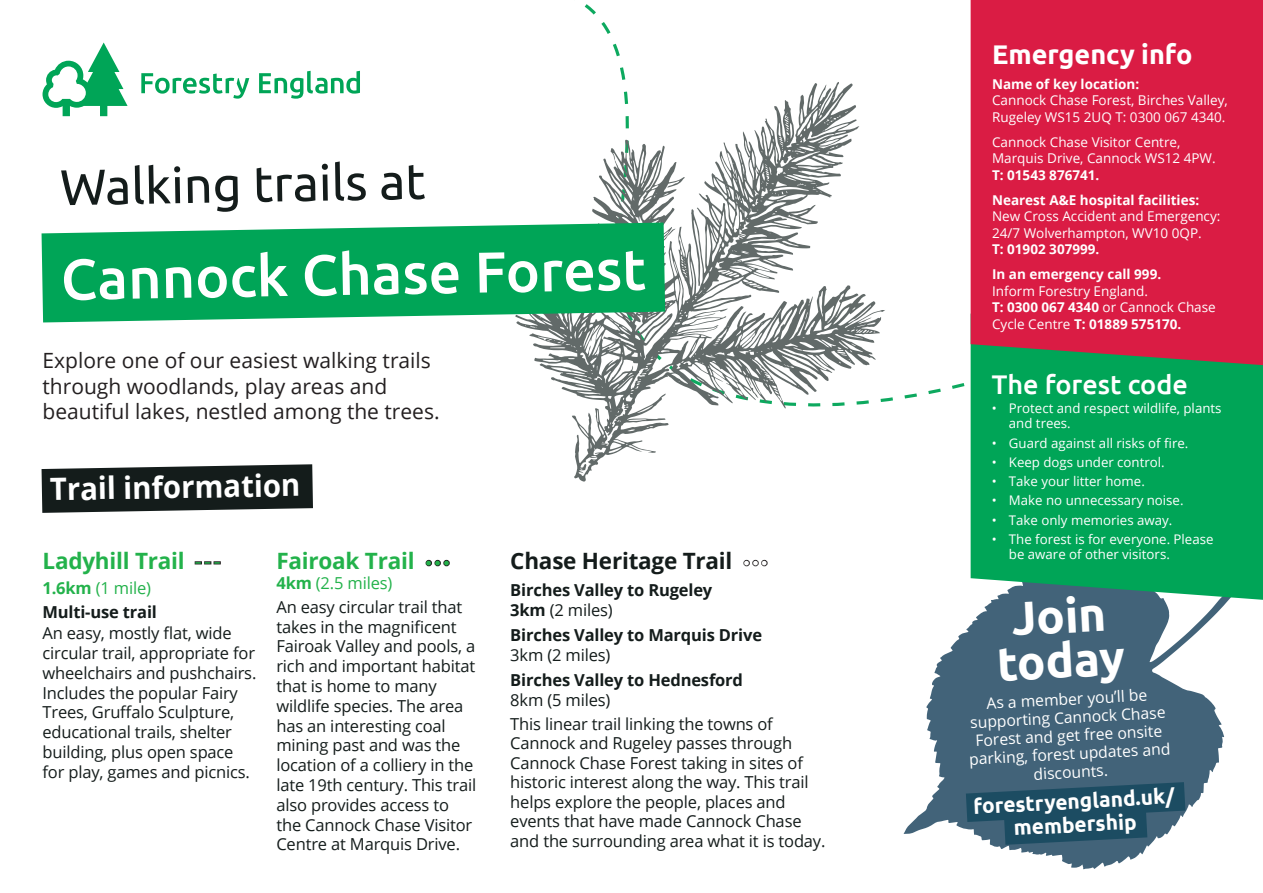
<style>
.page{position:relative;width:1263px;height:893px;background:#fff}
.page>*{position:absolute;margin:0;border:0;box-sizing:border-box;transform-origin:0 0}
.t1{font:500 57.45px "Ubuntu";color:#fff}
.t2{font:50.1px "Ubuntu";color:#141c1b}
.t3{font:700 46.95px/44.4px "Ubuntu";color:#fff;text-align:center}
.t4{font:700 30.75px "Open Sans";color:#fff;scale:.96 1}
.t5{font:500 27px "Ubuntu";color:#fff}
.t6{font:700 27px "Ubuntu";color:#fff}
.t7{font:700 22.5px "Open Sans";letter-spacing:-.01em;color:#23b24b}
.t8{font:700 22.5px "Open Sans";letter-spacing:-.01em;color:#141c1b}
.t9{font:21px/25.2px "Open Sans";color:#231f20}
.t10{font:700 20.85px/23.5px "Ubuntu";color:#fff;text-align:center}
.t11{font:16.5px/19.8px "Open Sans";letter-spacing:-.01em;color:#141c1b}
.t12{font:700 16.5px/24px "Open Sans";letter-spacing:-.01em;color:#141c1b}
.t13{font:15.6px/18.3px "Open Sans";color:#fff;text-align:center}
.t14{font:13.5px/16.5px "Open Sans";color:#fff}
.t15{font:700 13.5px/25px "Open Sans";color:#fff}
.t16{font:13.2px/15px "Open Sans";color:#fff}
.s1{font-family:"Myriad Pro";font-weight:400;color:#231f20}
.s2{color:#23b24b}
.s3{font-weight:400;color:#23b24b}
.s4{font-weight:700;color:#23b24b}
.s5{font-weight:400}
.s6{font-weight:700}
</style>
<div class="page">
<svg style="left:904px;top:557px;width:325px;height:312px;fill:#426379"></svg>
<svg style="left:966px;top:782px;width:219px;height:63px;background:#315a6f"></svg>
<div style="left:971px;top:365px;width:292px;height:235px;background:#00a557"></div>
<div style="left:971px;top:0;width:292px;height:365px;background:#da1c44"></div>
<svg style="left:42px;top:464px;width:271px;height:49px;background:#2c3433"></svg>
<svg style="left:259px;top:71px;width:101px;height:28px"></svg>
<svg style="left:141px;top:73px;width:108px;height:26px"></svg>
<svg style="left:43px;top:43px;width:85px;height:73px"></svg>
<svg style="left:516px;top:82px;width:369px;height:400px"></svg>
<svg style="left:42px;top:223px;width:623px;height:99px;background:#18ac66"></svg>
<h2 class="t2" style="left:59px;top:157px;width:367px;rotate:-1deg">Walking trails at</h2>
<h1 class="t1" style="left:60px;top:243px;width:587px;rotate:-1deg">Cannock Chase Forest</h1>
<p class="t9" style="left:43px;top:348px;width:399px">Explore one of our easiest walking trails through woodlands, play areas and beautiful lakes, nestled among the trees.</p>
<h3 class="t4" style="left:49px;top:467px;width:262px;rotate:-1deg">Trail information</h3>
<h3 class="t7" style="left:43px;top:545px;width:180px">Ladyhill Trail <span class="s1">- - -</span></h3>
<p class="t12" style="left:43px;top:576px;width:116px"><span class="s2">1.6km</span> <span class="s3">(1 mile)<br></span>Multi-use trail</p>
<p class="t11" style="left:43px;top:623px;width:215px">An easy, mostly flat, wide circular trail, appropriate for wheelchairs and pushchairs.<br>Includes the popular Fairy<br>Trees, Gruffalo Sculpture, educational trails, shelter building, plus open space for play, games and picnics.</p>
<h3 class="t7" style="left:276px;top:545px;width:175px">Fairoak Trail <span class="s1">• • •</span></h3>
<p class="t11" style="left:276px;top:570px;width:187px;line-height:24px"><span class="s4">4km</span> <span class="s2">(2.5 miles)<br></span>An easy circular trail that</p>
<p class="t11" style="left:276px;top:616px;width:201px">takes in the magnificent<br>Fairoak Valley and pools, a rich and important habitat that is home to many wildlife species. The area has an interesting coal mining past and was the location of a colliery in the late 19th century. This trail also provides access to the Cannock Chase Visitor<br>Centre at Marquis Drive.</p>
<h3 class="t8" style="left:510px;top:545px;width:259px">Chase Heritage Trail <span class="s1">• • •</span></h3>
<p class="t12" style="left:510px;top:580px;width:204px;line-height:19.8px">Birches Valley to Rugeley<br>3km <span class="s5">(2 miles)</span></p>
<p class="t12" style="left:510px;top:623px;width:253px">Birches Valley to Marquis Drive</p>
<p class="t11" style="left:510px;top:644px;width:102px">3km (2 miles)</p>
<p class="t12" style="left:510px;top:668px;width:234px">Birches Valley to Hednesford</p>
<p class="t11" style="left:510px;top:687px;width:264px;line-height:24px">8km (5 miles)<br>This linear trail linking the towns of</p>
<p class="t11" style="left:510px;top:733px;width:317px">Cannock and Rugeley passes through Cannock Chase Forest taking in sites of historic interest along the way. This trail helps explore the people, places and events that have made Cannock Chase and the surrounding area what it is today.</p>
<h3 class="t6" style="left:992px;top:38px;width:202px">Emergency info</h3>
<p class="t15" style="left:992px;top:71px;width:149px">Name of key location:</p>
<p class="t14" style="left:992px;top:92px;width:237px">Cannock Chase Forest, Birches Valley,<br>Rugeley WS15 2UQ T: 0300 067 4340.</p>
<p class="t14" style="left:992px;top:133px;width:225px">Cannock Chase Visitor Centre,<br>Marquis Drive, Cannock WS12 4PW.</p>
<p class="t15" style="left:992px;top:162px;width:209px">T: 01543 876741.<br>Nearest A&amp;E hospital facilities:</p>
<p class="t14" style="left:992px;top:208px;width:230px">New Cross Accident and Emergency:<br>24/7 Wolverhampton, WV10 0QP.</p>
<p class="t15" style="left:992px;top:236px;width:171px">T: 01902 307999.<br>In an emergency call 999.</p>
<p class="t14" style="left:992px;top:282px;width:225px">Inform Forestry England.<br><span class="s6">T: 0300 067 4340</span> or Cannock Chase<br>Cycle Centre <span class="s6">T: 01889 575170.</span></p>
<h3 class="t5" style="left:992px;top:367px;width:198px">The forest code</h3>
<p class="t16" style="left:1009px;top:401px;width:214px;text-indent:-17px">• Protect and respect wildlife, plants and trees.</p>
<p class="t16" style="left:992px;top:435px;width:198px">• Guard against all risks of fire.</p>
<p class="t16" style="left:992px;top:454px;width:174px">• Keep dogs under control.</p>
<p class="t16" style="left:992px;top:473px;width:154px">• Take your litter home.</p>
<p class="t16" style="left:992px;top:493px;width:193px">• Make no unnecessary noise.</p>
<p class="t16" style="left:992px;top:512px;width:182px">• Take only memories away.</p>
<p class="t16" style="left:1009px;top:531px;width:206px;text-indent:-17px">• The forest is for everyone. Please be aware of other visitors.</p>
<h3 class="t3" style="left:994px;top:597px;width:129px;rotate:-3deg">Join today</h3>
<p class="t13" style="left:966px;top:695px;width:203px;rotate:-3deg">As a member you’ll be supporting Cannock Chase<br>Forest and get free onsite parking, forest updates and discounts.</p>
<p class="t10" style="left:973px;top:794px;width:203px;rotate:-3deg">forestryengland.uk/ membership</p>
</div>
